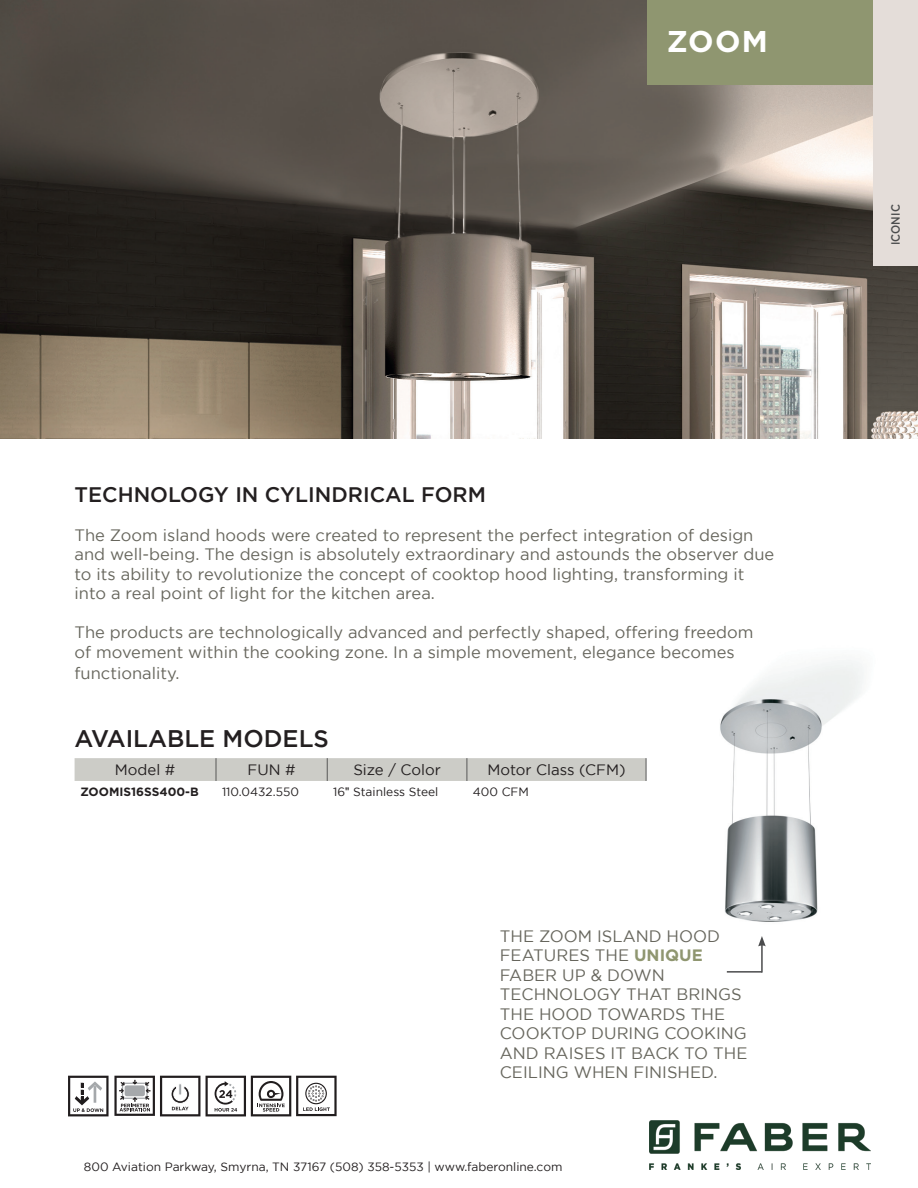
<style>
.page{position:relative;width:918px;height:1188px;background:#fff}
.page>*{position:absolute;margin:0;border:0;box-sizing:border-box;transform-origin:0 0}
.t1{font:700 30px "Gotham";color:#fff}
.t2{font:500 24px "Gotham";color:#231f20}
.t3{font:500 21px "Gotham";color:#231f20}
.t4{font:16.5px/19.5px "Gotham";color:#67665d}
.t5{font:15px "Gotham";color:#231f20}
.t6{font:12px "Gotham";color:#231f20}
.t7{font:700 12px "Gotham";color:#231f20}
.t8{font:500 12px "Gotham";letter-spacing:.01em;color:#4b4c4d;scale:.9 1}
.s1{font-family:"Arial"}
.s2{font-weight:700;color:#8f9670}
</style>
<div class="page">
<img style="left:0;top:0;width:918px;height:438px">
<img style="left:720px;top:660px;width:144px;height:287px">
<img style="left:650px;top:1121px;width:220px;height:49px">
<div style="left:647px;top:0;width:248px;height:84px;background:#8f9670"></div>
<div style="left:874px;top:0;width:44px;height:266px;background:#e4ddd9"></div>
<hr style="left:727px;top:971px;width:35px;height:2px;background:#4b4c4d">
<hr style="left:761px;top:944px;width:2px;height:29px;background:#4b4c4d">
<svg style="left:758px;top:936px;width:8px;height:10px"></svg>
<div style="left:75px;top:758px;width:572px;height:23px;background:#ccccc7"></div>
<svg style="left:206px;top:1076px;width:131px;height:40px"></svg>
<svg style="left:68px;top:1076px;width:132px;height:40px"></svg>
<p class="t1" style="left:667px;top:24px;width:102px">ZOOM</p>
<p class="t3" style="left:75px;top:482px;width:413px">TECHNOLOGY IN CYLINDRICAL FORM</p>
<p class="t4" style="left:75px;top:525px;width:701px">The Zoom island hoods were created to represent the perfect integration of design and well-being. The design is absolutely extraordinary and astounds the observer due to its ability to revolutionize the concept of cooktop hood lighting, transforming it into a real point of light for the kitchen area.</p>
<p class="t4" style="left:75px;top:622px;width:680px">The products are technologically advanced and perfectly shaped, offering freedom of movement within the cooking zone. In a simple movement, elegance becomes</p>
<p class="t4" style="left:75px;top:664px;width:106px">functionality.</p>
<p class="t2" style="left:75px;top:725px;width:256px">AVAILABLE MODELS</p>
<p class="t5" style="left:115px;top:761px;width:62px">Model #</p>
<p class="t5" style="left:248px;top:761px;width:50px">FUN #</p>
<p class="t5" style="left:353px;top:761px;width:89px">Size / Color</p>
<p class="t5" style="left:487px;top:761px;width:140px">Motor Class (CFM)</p>
<p class="t7" style="left:81px;top:785px;width:120px">ZOOMIS16SS400-B</p>
<p class="t6" style="left:222px;top:785px;width:79px">110.0432.550</p>
<p class="t6" style="left:333px;top:785px;width:107px">16<span class="s1">ʺ</span> Stainless Steel</p>
<p class="t6" style="left:473px;top:785px;width:57px">400 CFM</p>
<p class="t4" style="left:500px;top:926px;width:222px">THE ZOOM ISLAND HOOD<br>FEATURES THE <span class="s2">UNIQUE<br></span>FABER UP &amp; DOWN</p>
<p class="t4" style="left:500px;top:984px;width:249px">TECHNOLOGY THAT BRINGS<br>THE HOOD TOWARDS THE<br>COOKTOP DURING COOKING<br>AND RAISES IT BACK TO THE<br>CEILING WHEN FINISHED.</p>
<p class="t6" style="left:84px;top:1160px;width:480px">800 Aviation Parkway, Smyrna, TN 37167 (508) 358-5353 | www.faberonline.com</p>
<p class="t8" style="left:889px;top:245px;width:47px;rotate:-90deg">ICONIC</p>
</div>
